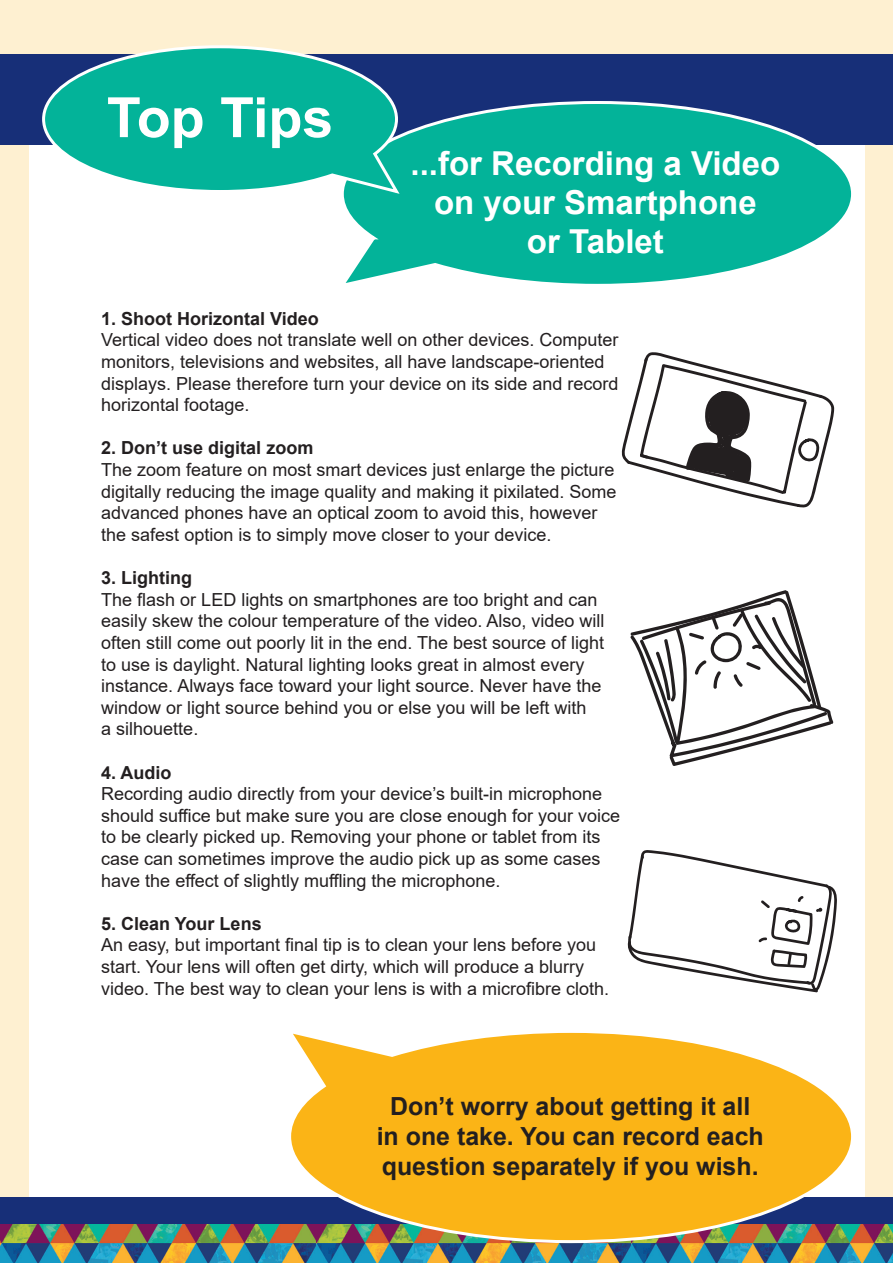
<style>
.page{position:relative;width:893px;height:1263px;background:#fff}
.page>*{position:absolute;margin:0;border:0;box-sizing:border-box;transform-origin:0 0}
.t1{font:700 55.5px "Arial";color:#fff}
.t2{font:700 33px/39px "Arial";color:#fff;text-align:center}
.t3{font:700 24.9px/29.8px "Arial";color:#231f20;text-align:center}
.t4{font:18px/21.6px "Arial";color:#231f20}
.t5{font:700 18px "Arial";color:#231f20}
</style>
<div class="page">
<div style="left:0;top:0;width:893px;height:1243px;background:#fef0d1"></div>
<div style="left:29px;top:71px;width:835px;height:1126px;background:#fff"></div>
<img style="left:0;top:1223px;width:317px;height:40px">
<img style="left:317px;top:1223px;width:576px;height:40px">
<div style="left:0;top:1197px;width:893px;height:26px;background:#172f78"></div>
<div style="left:0;top:54px;width:893px;height:91px;background:#172f78"></div>
<svg style="left:343px;top:101px;width:509px;height:183px"></svg>
<svg style="left:42px;top:45px;width:361px;height:151px"></svg>
<svg style="left:283px;top:1032px;width:572px;height:212px"></svg>
<svg style="left:622px;top:352px;width:212px;height:156px"></svg>
<svg style="left:630px;top:590px;width:203px;height:176px"></svg>
<svg style="left:627px;top:850px;width:210px;height:142px"></svg>
<p class="t1" style="left:107px;top:79px;width:228px">Top Tips</p>
<p class="t2" style="left:410px;top:144px;width:371px">...for Recording a Video on your Smartphone<br>or Tablet</p>
<p class="t5" style="left:101px;top:306px;width:219px">1. Shoot Horizontal Video</p>
<p class="t4" style="left:101px;top:329px;width:519px">Vertical video does not translate well on other devices. Computer monitors, televisions and websites, all have landscape-oriented displays. Please therefore turn your device on its side and record horizontal footage.</p>
<p class="t5" style="left:101px;top:435px;width:214px">2. Don’t use digital zoom</p>
<p class="t4" style="left:101px;top:459px;width:517px">The zoom feature on most smart devices just enlarge the picture digitally reducing the image quality and making it pixilated. Some advanced phones have an optical zoom to avoid this, however the safest option is to simply move closer to your device.</p>
<p class="t5" style="left:101px;top:565px;width:93px">3. Lighting</p>
<p class="t4" style="left:101px;top:588px;width:505px">The flash or LED lights on smartphones are too bright and can easily skew the colour temperature of the video. Also, video will often still come out poorly lit in the end. The best source of light to use is daylight. Natural lighting looks great in almost every instance. Always face toward your light source. Never have the window or light source behind you or else you will be left with<br>a silhouette.</p>
<p class="t5" style="left:101px;top:759px;width:72px">4. Audio</p>
<p class="t4" style="left:101px;top:783px;width:520px">Recording audio directly from your device’s built-in microphone should suffice but make sure you are close enough for your voice to be clearly picked up. Removing your phone or tablet from its case can sometimes improve the audio pick up as some cases have the effect of slightly muffling the microphone.</p>
<p class="t5" style="left:101px;top:911px;width:162px">5. Clean Your Lens</p>
<p class="t4" style="left:101px;top:934px;width:509px">An easy, but important final tip is to clean your lens before you start. Your lens will often get dirty, which will produce a blurry video. The best way to clean your lens is with a microfibre cloth.</p>
<p class="t3" style="left:377px;top:1092px;width:389px">Don’t worry about getting it all in one take. You can record each question separately if you wish.</p>
</div>
